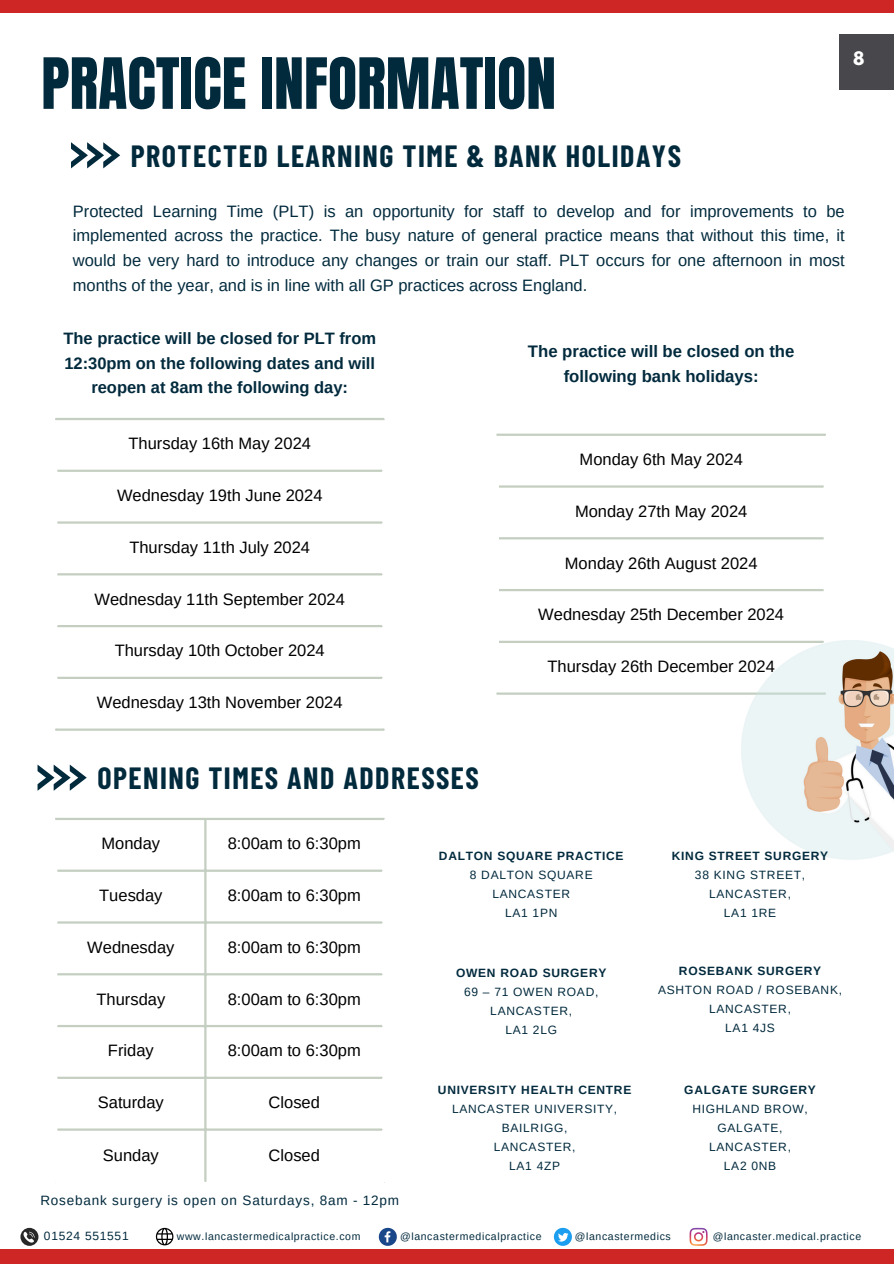
<style>
.page{position:relative;width:894px;height:1264px;background:#fff}
.page>*{position:absolute;margin:0;border:0;box-sizing:border-box;transform-origin:0 0}
.t1{font:60px "Anton";color:#022a3d}
.t2{font:700 30px "Barlow Condensed";letter-spacing:.05em;color:#022a3d}
.t3{font:700 16.65px/24.8px "Arimo";color:#022a3d;text-align:center}
.t4{font:16.5px "Arimo";color:#000}
.t5{font:16.5px/24.8px "Arimo";color:#022a3d;text-align:justify}
.t6{font:700 16.5px/24.8px "Arimo";color:#022a3d;text-align:center}
.t7{font:700 16.5px "League Spartan";color:#fff}
.t8{font:13.5px "Arimo";letter-spacing:.06em;color:#022a3d}
.t9{font:12px/19px "Arimo";letter-spacing:.06em;color:#022a3d;text-align:center}
.t10{font:10.5px "Arimo";letter-spacing:.06em;color:#022a3d}
.s1{font-weight:700}
</style>
<div class="page">
<div style="left:0;top:0;width:893px;height:12px;background:#ce2624"></div>
<div style="left:0;top:1249px;width:893px;height:14px;background:#ce2624"></div>
<div style="left:839px;top:34px;width:54px;height:55px;background:#48484c"></div>
<hr style="left:204px;top:820px;width:2px;height:361px;background:#c4cfc1">
<hr style="left:55px;top:817px;width:329px;height:3px;background:#c4cfc1">
<hr style="left:57px;top:869px;width:325px;height:2px;background:#c4cfc1">
<hr style="left:57px;top:921px;width:325px;height:2px;background:#c4cfc1">
<hr style="left:57px;top:973px;width:325px;height:2px;background:#c4cfc1">
<hr style="left:57px;top:1024px;width:325px;height:3px;background:#c4cfc1">
<hr style="left:57px;top:1076px;width:325px;height:2px;background:#c4cfc1">
<hr style="left:57px;top:1128px;width:325px;height:2px;background:#c4cfc1">
<svg style="left:38px;top:764px;width:49px;height:26px"></svg>
<svg style="left:71px;top:142px;width:49px;height:26px"></svg>
<hr style="left:55px;top:418px;width:329px;height:2px;background:#c4cfc1">
<hr style="left:57px;top:469px;width:325px;height:3px;background:#c4cfc1">
<hr style="left:57px;top:521px;width:325px;height:2px;background:#c4cfc1">
<hr style="left:57px;top:573px;width:325px;height:2px;background:#c4cfc1">
<hr style="left:57px;top:625px;width:325px;height:2px;background:#c4cfc1">
<hr style="left:57px;top:676px;width:325px;height:3px;background:#c4cfc1">
<hr style="left:55px;top:728px;width:329px;height:2px;background:#c4cfc1">
<hr style="left:496px;top:433px;width:329px;height:3px;background:#c4cfc1">
<hr style="left:499px;top:485px;width:324px;height:2px;background:#c4cfc1">
<hr style="left:499px;top:537px;width:324px;height:2px;background:#c4cfc1">
<hr style="left:499px;top:589px;width:324px;height:2px;background:#c4cfc1">
<hr style="left:499px;top:640px;width:324px;height:3px;background:#c4cfc1">
<hr style="left:496px;top:692px;width:329px;height:2px;background:#c4cfc1">
<svg style="left:20px;top:1227px;width:18px;height:18px"></svg>
<svg style="left:379px;top:1227px;width:18px;height:18px"></svg>
<svg style="left:553px;top:1227px;width:18px;height:18px"></svg>
<svg style="left:689px;top:1227px;width:18px;height:18px"></svg>
<svg style="left:156px;top:1227px;width:17px;height:18px"></svg>
<img style="left:741px;top:640px;width:152px;height:220px">
<p class="t1" style="left:41px;top:41px;width:516px">PRACTICE INFORMATION</p>
<p class="t2" style="left:131px;top:137px;width:551px">PROTECTED LEARNING TIME &amp; BANK HOLIDAYS</p>
<h6 class="t5" style="left:73px;top:198px;width:773px">Protected Learning Time (PLT) is an opportunity for staff to develop and for improvements to be implemented across the practice. The busy nature of general practice means that without this time, it would be very hard to introduce any changes or train our staff. PLT occurs for one afternoon in most months of the year, and is in line with all GP practices across England.</h6>
<h6 class="t6" style="left:63px;top:326px;width:314px">The practice will be closed for PLT from<br>12:30pm on the following dates and will reopen at 8am the following day:</h6>
<h6 class="t3" style="left:528px;top:339px;width:268px">The practice will be closed on the following bank holidays:</h6>
<h1 class="t7" style="left:852px;top:51px;width:13px">8</h1>
<p class="t4" style="left:128px;top:434px;width:184px">Thursday 16th May 2024</p>
<p class="t4" style="left:117px;top:486px;width:207px">Wednesday 19th June 2024</p>
<p class="t4" style="left:129px;top:538px;width:182px">Thursday 11th July 2024</p>
<p class="t4" style="left:94px;top:589px;width:252px">Wednesday 11th September 2024</p>
<h2 class="t4" style="left:115px;top:641px;width:211px">Thursday 10th October 2024</h2>
<p class="t4" style="left:97px;top:693px;width:247px">Wednesday 13th November 2024</p>
<p class="t4" style="left:579px;top:450px;width:165px">Monday 6th May 2024</p>
<p class="t4" style="left:575px;top:502px;width:174px">Monday 27th May 2024</p>
<p class="t4" style="left:564px;top:553px;width:194px">Monday 26th August 2024</p>
<p class="t4" style="left:538px;top:605px;width:247px">Wednesday 25th December 2024</p>
<p class="t4" style="left:547px;top:657px;width:229px">Thursday 26th December 2024</p>
<p class="t2" style="left:97px;top:759px;width:383px">OPENING TIMES AND ADDRESSES</p>
<p class="t4" style="left:101px;top:834px;width:60px">Monday</p>
<p class="t4" style="left:228px;top:834px;width:134px">8:00am to 6:30pm</p>
<h2 class="t4" style="left:99px;top:886px;width:65px">Tuesday</h2>
<h4 class="t4" style="left:228px;top:886px;width:134px">8:00am to 6:30pm</h4>
<h3 class="t4" style="left:87px;top:937px;width:89px">Wednesday</h3>
<h3 class="t4" style="left:228px;top:937px;width:134px">8:00am to 6:30pm</h3>
<p class="t4" style="left:96px;top:989px;width:70px">Thursday</p>
<p class="t4" style="left:228px;top:989px;width:134px">8:00am to 6:30pm</p>
<p class="t4" style="left:108px;top:1041px;width:47px">Friday</p>
<p class="t4" style="left:228px;top:1041px;width:134px">8:00am to 6:30pm</p>
<p class="t4" style="left:98px;top:1093px;width:67px">Saturday</p>
<p class="t4" style="left:268px;top:1093px;width:53px">Closed</p>
<p class="t4" style="left:103px;top:1146px;width:57px">Sunday</p>
<p class="t4" style="left:268px;top:1146px;width:53px">Closed</p>
<p class="t8" style="left:40px;top:1193px;width:360px">Rosebank surgery is open on Saturdays, 8am - 12pm</p>
<h6 class="t9" style="left:439px;top:846px;width:186px"><span class="s1">DALTON SQUARE PRACTICE<br></span>8 DALTON SQUARE<br>LANCASTER<br>LA1 1PN</h6>
<h6 class="t9" style="left:671px;top:846px;width:158px"><span class="s1">KING STREET SURGERY<br></span>38 KING STREET,<br>LANCASTER,<br>LA1 1RE</h6>
<h6 class="t9" style="left:456px;top:963px;width:152px"><span class="s1">OWEN ROAD SURGERY<br></span>69 – 71 OWEN ROAD,<br>LANCASTER,<br>LA1 2LG</h6>
<h5 class="t9" style="left:658px;top:961px;width:185px"><span class="s1">ROSEBANK SURGERY<br></span>ASHTON ROAD / ROSEBANK,<br>LANCASTER,<br>LA1 4JS</h5>
<p class="t9" style="left:438px;top:1080px;width:195px"><span class="s1">UNIVERSITY HEALTH CENTRE<br></span>LANCASTER UNIVERSITY,<br>BAILRIGG,<br>LANCASTER,<br>LA1 4ZP</p>
<h6 class="t9" style="left:684px;top:1080px;width:133px"><span class="s1">GALGATE SURGERY<br></span>HIGHLAND BROW,<br>GALGATE,<br>LANCASTER,<br>LA2 0NB</h6>
<p class="t9" style="left:44px;top:1226px;width:86px">01524 551551</p>
<p class="t10" style="left:177px;top:1230px;width:185px">www.lancastermedicalpractice.com</p>
<p class="t10" style="left:400px;top:1230px;width:143px">@lancastermedicalpractice</p>
<p class="t10" style="left:574px;top:1230px;width:97px">@lancastermedics</p>
<p class="t10" style="left:712px;top:1230px;width:150px">@lancaster.medical.practice</p>
</div>
